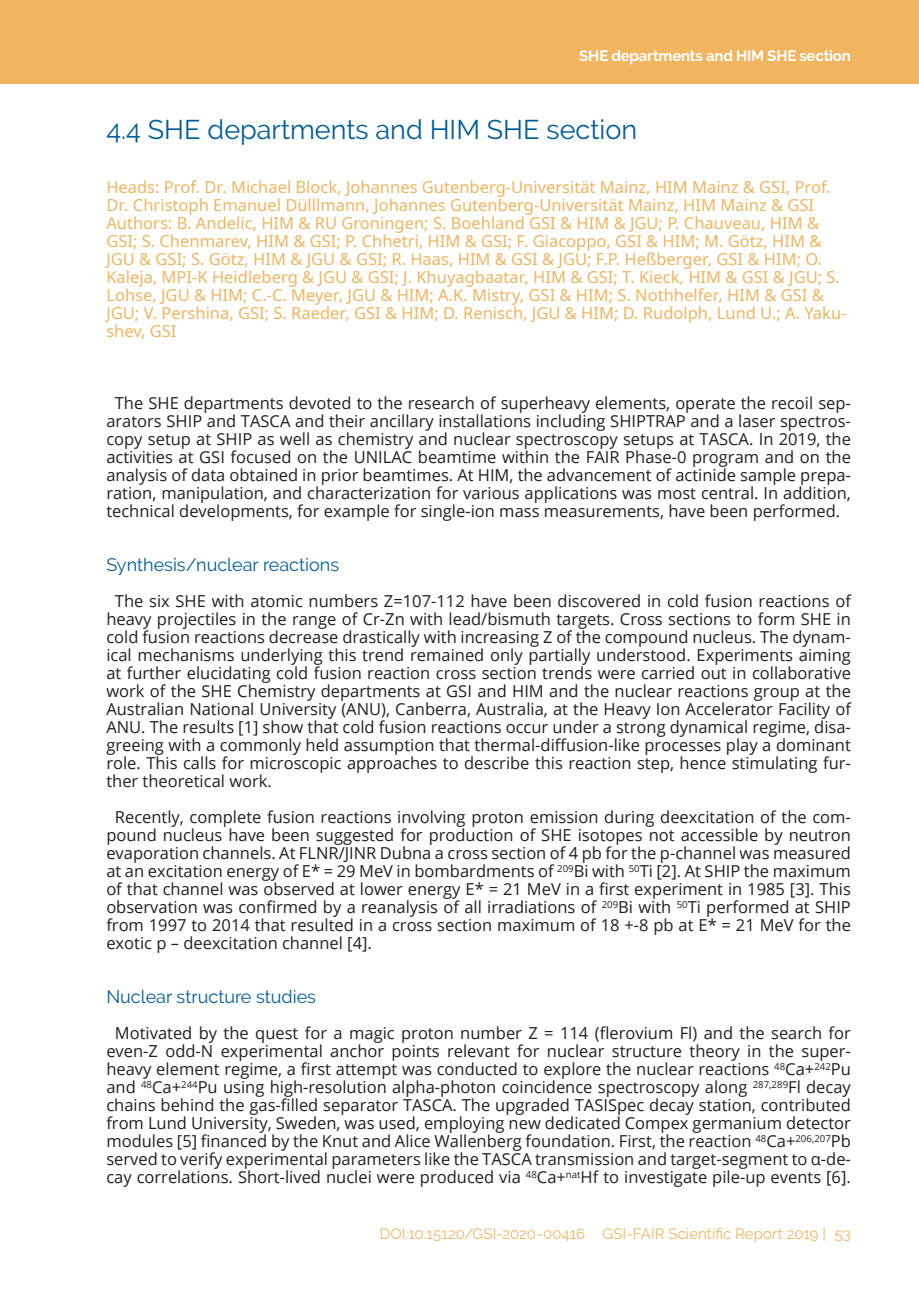
<style>
.page{position:relative;width:919px;height:1289px;background:#fff}
.page>*{position:absolute;margin:0;border:0;box-sizing:border-box;transform-origin:0 0}
.t1{font:27px "Raleway";color:#005d9c}
.t2{font:18px "Raleway";color:#005d9c}
.t3{font:16.5px/18px "Open Sans";color:#231f20;text-align:justify}
.t4{font:16.5px/18px "Noto Sans";color:#f1b45f}
.t5{font:15px "Raleway";letter-spacing:.005em;color:#f1b45f}
.t6{font:700 15px "Raleway";letter-spacing:-.01em;color:#fff}
</style>
<div class="page">
<div style="left:0;top:0;width:918px;height:84px;background:#f1b45f"></div>
<p class="t6" style="left:579px;top:47px;width:273px">SHE departments and HIM SHE section</p>
<h1 class="t1" style="left:106px;top:114px;width:532px">4.4 SHE departments and HIM SHE section</h1>
<p class="t4" style="left:106px;top:178px;width:741px">Heads: Prof. Dr. Michael Block, Johannes Gutenberg-Universität Mainz, HIM Mainz &amp; GSI, Prof.<br>Dr. Christoph Emanuel Dülllmann, Johannes Gutenberg-Universität Mainz, HIM Mainz &amp; GSI Authors: B. Andelic, HIM &amp; RU Groningen; S. Boehland GSI &amp; HIM &amp; JGU; P. Chauveau, HIM &amp; GSI; S. Chenmarev, HIM &amp; GSI; P. Chhetri, HIM &amp; GSI; F. Giacoppo, GSI &amp; HIM; M. Götz, HIM &amp; JGU &amp; GSI; S. Götz, HIM &amp; JGU &amp; GSI; R. Haas, HIM &amp; GSI &amp; JGU; F.P. Heßberger, GSI &amp; HIM; O.<br>Kaleja, MPI-K Heidleberg &amp; JGU &amp; GSI; J. Khuyagbaatar, HIM &amp; GSI; T. Kieck, HIM &amp; GSI &amp; JGU; S.<br>Lohse, JGU &amp; HIM; C.-C. Meyer, JGU &amp; HIM; A.K. Mistry, GSI &amp; HIM; S. Nothhelfer, HIM &amp; GSI &amp; JGU; V. Pershina, GSI; S. Raeder, GSI &amp; HIM; D. Renisch, JGU &amp; HIM; D. Rudolph, Lund U.; A. Yaku&shy;shev, GSI</p>
<p class="t3" style="left:106px;top:393px;width:746px;text-indent:8px">The SHE departments devoted to the research of superheavy elements, operate the recoil sep&shy;arators SHIP and TASCA and their ancillary installations including SHIPTRAP and a laser spectros&shy;copy setup at SHIP as well as chemistry and nuclear spectroscopy setups at TASCA. In 2019, the activities at GSI focused on the UNILAC beamtime within the FAIR Phase-0 program and on the analysis of data obtained in prior beamtimes. At HIM, the advancement of actinide sample prepa&shy;ration, manipulation, and characterization for various applications was most central. In addition, technical developments, for example for single-ion mass measurements, have been performed.</p>
<p class="t2" style="left:106px;top:554px;width:234px">Synthesis/nuclear reactions</p>
<p class="t3" style="left:106px;top:591px;width:746px;text-indent:8px">The six SHE with atomic numbers Z=107-112 have been discovered in cold fusion reactions of heavy projectiles in the range of Cr-Zn with lead/bismuth targets. Cross sections to form SHE in cold fusion reactions decrease drastically with increasing Z of the compound nucleus. The dynam&shy;ical mechanisms underlying this trend remained only partially understood. Experiments aiming at further elucidating cold fusion reaction cross section trends were carried out in collaborative work of the SHE Chemistry departments at GSI and HIM and the nuclear reactions group at the Australian National University (ANU), Canberra, Australia, at the Heavy Ion Accelerator Facility of ANU. The results [1] show that cold fusion reactions occur under a strong dynamical regime, disa&shy;greeing with a commonly held assumption that thermal-diffusion-like processes play a dominant role. This calls for microscopic approaches to describe this reaction step, hence stimulating fur&shy;ther theoretical work.</p>
<p class="t3" style="left:106px;top:807px;width:746px;text-indent:9px">Recently, complete fusion reactions involving proton emission during deexcitation of the com&shy;pound nucleus have been suggested for production of SHE isotopes not accessible by neutron evaporation channels. At FLNR/JINR Dubna a cross section of 4 pb for the p-channel was measured at an excitation energy of E* = 29 MeV in bombardments of <sup>209</sup>Bi with <sup>50</sup>Ti [2]. At SHIP the maximum of that channel was observed at lower energy E* = 21 MeV in a first experiment in 1985 [3]. This observation was confirmed by a reanalysis of all irradiations of <sup>209</sup>Bi with <sup>50</sup>Ti performed at SHIP from 1997 to 2014 that resulted in a cross section maximum of 18 +-8 pb at E* = 21 MeV for the exotic p – deexcitation channel [4].</p>
<p class="t2" style="left:106px;top:986px;width:211px">Nuclear structure studies</p>
<p class="t3" style="left:106px;top:1023px;width:746px;text-align:center">Motivated by the quest for a magic proton number Z = 114 (flerovium Fl) and the search for even-Z odd-N experimental anchor points relevant for nuclear structure theory in the super&shy;heavy element regime, a first attempt was conducted to explore the nuclear reactions <sup>48</sup>Ca+<sup>242</sup>Pu and <sup>48</sup>Ca+<sup>244</sup>Pu using high-resolution alpha-photon coincidence spectroscopy along <sup>287,289</sup>Fl decay chains behind the gas-filled separator TASCA. The upgraded TASISpec decay station, contributed from Lund University, Sweden, was used, employing new dedicated Compex germanium detector modules [5] financed by the Knut and Alice Wallenberg foundation. First, the reaction <sup>48</sup>Ca+<sup>206,207</sup>Pb served to verify experimental parameters like the TASCA transmission and target-segment to α-de&shy;cay correlations. Short-lived nuclei were produced via <sup>48</sup>Ca+<sup>nat</sup>Hf to investigate pile-up events [6].</p>
<p class="t5" style="left:379px;top:1225px;width:473px">DOI:10.15120/GSI-2020-00416 GSI-FAIR Scientific Report 2019 | 53</p>
</div>
